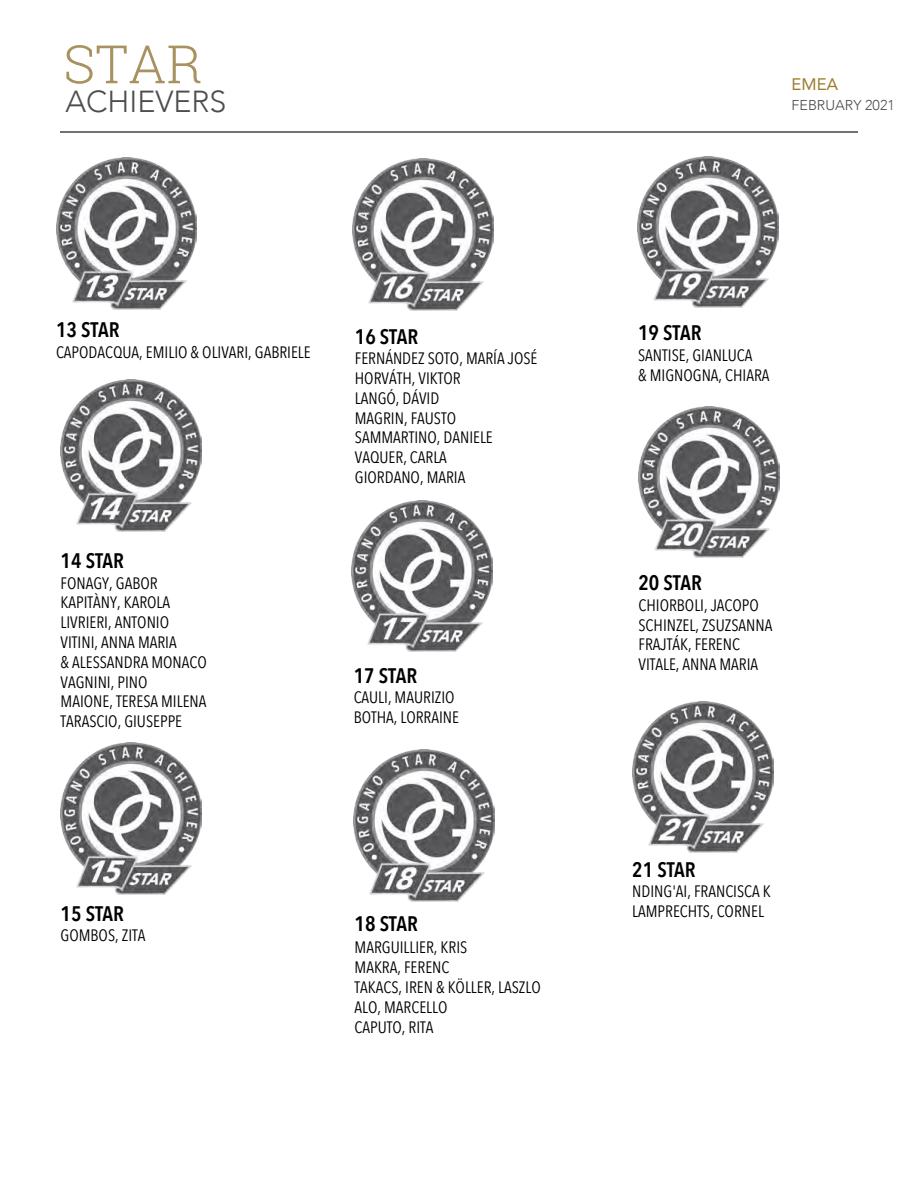
<style>
.page{position:relative;width:918px;height:1188px;background:#fff}
.page>*{position:absolute;margin:0;border:0;box-sizing:border-box;transform-origin:0 0}
.t1{font:300 52.95px "Roboto Slab";color:#a79260}
.t2{font:300 30.3px "Avenir";color:#4f4e4e}
.t3{font:600 21px "Avenir Next Condensed";color:#000}
.t4{font:16.65px "Avenir";color:#9d7e2e}
.t5{font:16.5px/19.8px "Avenir Next Condensed";color:#000}
.t6{font:300 14.25px "Avenir";color:#4e4d4d}
</style>
<div class="page">
<hr style="left:61px;top:131px;width:797px;height:2px;background:#727272">
<img style="left:56px;top:158px;width:141px;height:151px">
<img style="left:61px;top:380px;width:140px;height:151px">
<img style="left:61px;top:743px;width:140px;height:151px">
<img style="left:351px;top:501px;width:141px;height:151px">
<img style="left:352px;top:159px;width:141px;height:151px">
<img style="left:632px;top:701px;width:141px;height:151px">
<img style="left:637px;top:157px;width:141px;height:151px">
<img style="left:354px;top:750px;width:141px;height:151px">
<img style="left:638px;top:406px;width:141px;height:152px">
<h1 class="t1" style="left:64px;top:28px;width:140px">STAR</h1>
<h2 class="t2" style="left:65px;top:83px;width:162px">ACHIEVERS</h2>
<p class="t3" style="left:56px;top:312px;width:65px">13 STAR</p>
<p class="t5" style="left:56px;top:341px;width:256px">CAPODACQUA, EMILIO &amp; OLIVARI, GABRIELE</p>
<p class="t3" style="left:61px;top:543px;width:65px">14 STAR</p>
<p class="t5" style="left:61px;top:572px;width:148px">FONAGY, GABOR<br>KAPITÀNY, KAROLA<br>LIVRIERI, ANTONIO<br>VITINI, ANNA MARIA<br>&amp; ALESSANDRA MONACO<br>VAGNINI, PINO<br>MAIONE, TERESA MILENA<br>TARASCIO, GIUSEPPE</p>
<p class="t3" style="left:355px;top:318px;width:65px">16 STAR</p>
<p class="t5" style="left:355px;top:348px;width:184px">FERNÁNDEZ SOTO, MARÍA JOSÉ<br>HORVÁTH, VIKTOR<br>LANGÓ, DÁVID<br>MAGRIN, FAUSTO<br>SAMMARTINO, DANIELE<br>VAQUER, CARLA<br>GIORDANO, MARIA</p>
<p class="t3" style="left:354px;top:657px;width:65px">17 STAR</p>
<p class="t5" style="left:354px;top:687px;width:107px">CAULI, MAURIZIO<br>BOTHA, LORRAINE</p>
<p class="t3" style="left:61px;top:895px;width:65px">15 STAR</p>
<p class="t5" style="left:61px;top:925px;width:86px">GOMBOS, ZITA</p>
<p class="t3" style="left:355px;top:905px;width:65px">18 STAR</p>
<p class="t5" style="left:355px;top:937px;width:188px">MARGUILLIER, KRIS<br>MAKRA, FERENC<br>TAKACS, IREN &amp; KÖLLER, LASZLO<br>ALO, MARCELLO<br>CAPUTO, RITA</p>
<p class="t4" style="left:792px;top:71px;width:48px">EMEA</p>
<p class="t6" style="left:792px;top:97px;width:105px">FEBRUARY 2021</p>
<p class="t3" style="left:638px;top:315px;width:65px">19 STAR</p>
<p class="t5" style="left:638px;top:344px;width:133px">SANTISE, GIANLUCA<br>&amp; MIGNOGNA, CHIARA</p>
<p class="t3" style="left:638px;top:565px;width:65px">20 STAR</p>
<p class="t5" style="left:638px;top:594px;width:135px">CHIORBOLI, JACOPO<br>SCHINZEL, ZSUZSANNA<br>FRAJTÁK, FERENC<br>VITALE, ANNA MARIA</p>
<p class="t3" style="left:632px;top:851px;width:65px">21 STAR</p>
<p class="t5" style="left:632px;top:881px;width:140px">NDING'AI, FRANCISCA K<br>LAMPRECHTS, CORNEL</p>
</div>
